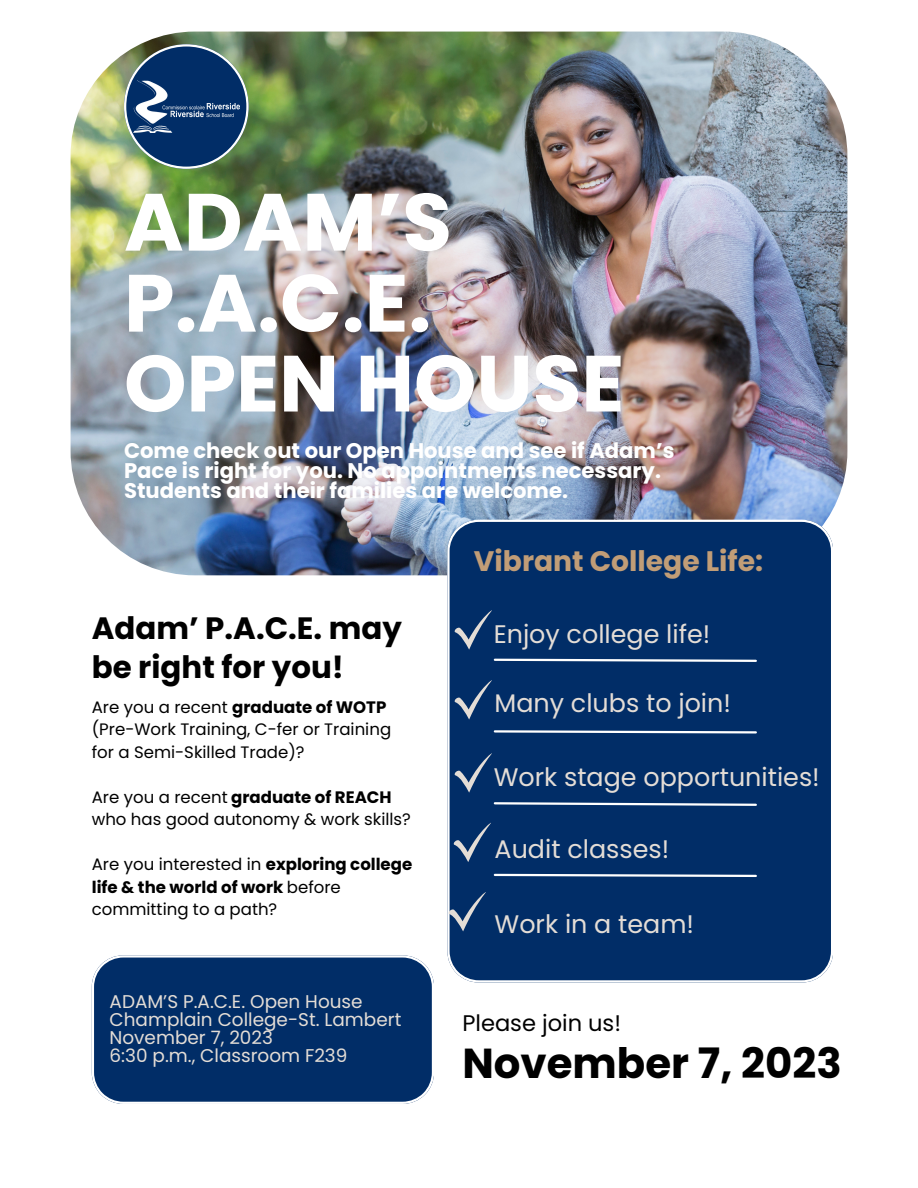
<style>
.page{position:relative;width:918px;height:1188px;background:#fff}
.page>*{position:absolute;margin:0;border:0;box-sizing:border-box;transform-origin:0 0}
.t1{font:700 81px/81px "Poppins";color:#fff}
.t2{font:700 79.5px "Poppins";color:#fff}
.t3{font:700 41.85px "Poppins";color:#000}
.t4{font:700 30.9px/39.3px "Poppins";color:#000}
.t5{font:700 28.2px "Poppins";color:#c19d77}
.t6{font:25.35px "Poppins";color:#e4ddd6}
.t7{font:22.5px "Poppins";color:#000}
.t8{font:700 21.15px/20.2px "Poppins";color:#fff}
.t9{font:18.45px "Poppins";color:#e4ddd6}
.t10{font:16.5px/22.5px "Poppins";color:#000}
.s1{font-weight:700}
</style>
<div class="page">
<img style="left:71px;top:32px;width:776px;height:543px;border-radius:124px">
<svg style="left:124px;top:44px;width:125px;height:125px"></svg>
<div style="left:447px;top:520px;width:386px;height:462px;background:#012d67"></div>
<div style="left:92px;top:955px;width:342px;height:149px;background:#012d67"></div>
<svg style="left:493px;top:658px;width:265px;height:5px"></svg>
<svg style="left:493px;top:729px;width:265px;height:6px"></svg>
<svg style="left:493px;top:801px;width:265px;height:6px"></svg>
<svg style="left:493px;top:873px;width:265px;height:5px"></svg>
<img style="left:133px;top:81px;width:106px;height:52px">
<svg style="left:453px;top:607px;width:42px;height:43px"></svg>
<svg style="left:453px;top:677px;width:42px;height:43px"></svg>
<svg style="left:453px;top:750px;width:42px;height:43px"></svg>
<svg style="left:452px;top:820px;width:42px;height:42px"></svg>
<svg style="left:447px;top:889px;width:42px;height:42px"></svg>
<p class="t1" style="left:124px;top:182px;width:330px">ADAM’S<br>P.A.C.E.</p>
<p class="t2" style="left:124px;top:328px;width:502px">OPEN HOUSE</p>
<p class="t8" style="left:124px;top:440px;width:552px">Come check out our Open House and see if Adam’s<br>Pace is right for you. No appointments necessary.<br>Students and their families are welcome.</p>
<p class="t4" style="left:92px;top:608px;width:312px">Adam’ P.A.C.E. may be right for you!</p>
<p class="t10" style="left:92px;top:695px;width:301px">Are you a recent <span class="s1">graduate of WOTP </span>(Pre-Work Training, C-fer or Training for a Semi-Skilled Trade)?</p>
<p class="t10" style="left:92px;top:785px;width:321px">Are you a recent <span class="s1">graduate of REACH </span>who has good autonomy &amp; work skills?</p>
<p class="t10" style="left:92px;top:853px;width:322px">Are you interested in <span class="s1">exploring college life &amp; the world of work</span> before committing to a path?</p>
<p class="t9" style="left:110px;top:989px;width:255px">ADAM’S P.A.C.E. Open House</p>
<p class="t9" style="left:110px;top:1007px;width:293px">Champlain College-St. Lambert</p>
<p class="t9" style="left:110px;top:1025px;width:165px">November 7, 2023</p>
<p class="t9" style="left:110px;top:1043px;width:239px">6:30 p.m., Classroom F239</p>
<p class="t5" style="left:474px;top:542px;width:291px">Vibrant College Life:</p>
<p class="t6" style="left:494px;top:616px;width:218px">Enjoy college life!</p>
<p class="t6" style="left:495px;top:685px;width:238px">Many clubs to join!</p>
<p class="t6" style="left:494px;top:759px;width:328px">Work stage opportunities!</p>
<p class="t6" style="left:495px;top:831px;width:176px">Audit classes!</p>
<p class="t6" style="left:495px;top:906px;width:201px">Work in a team!</p>
<p class="t7" style="left:462px;top:1007px;width:160px">Please join us!</p>
<p class="t3" style="left:462px;top:1034px;width:381px">November 7, 2023</p>
</div>
